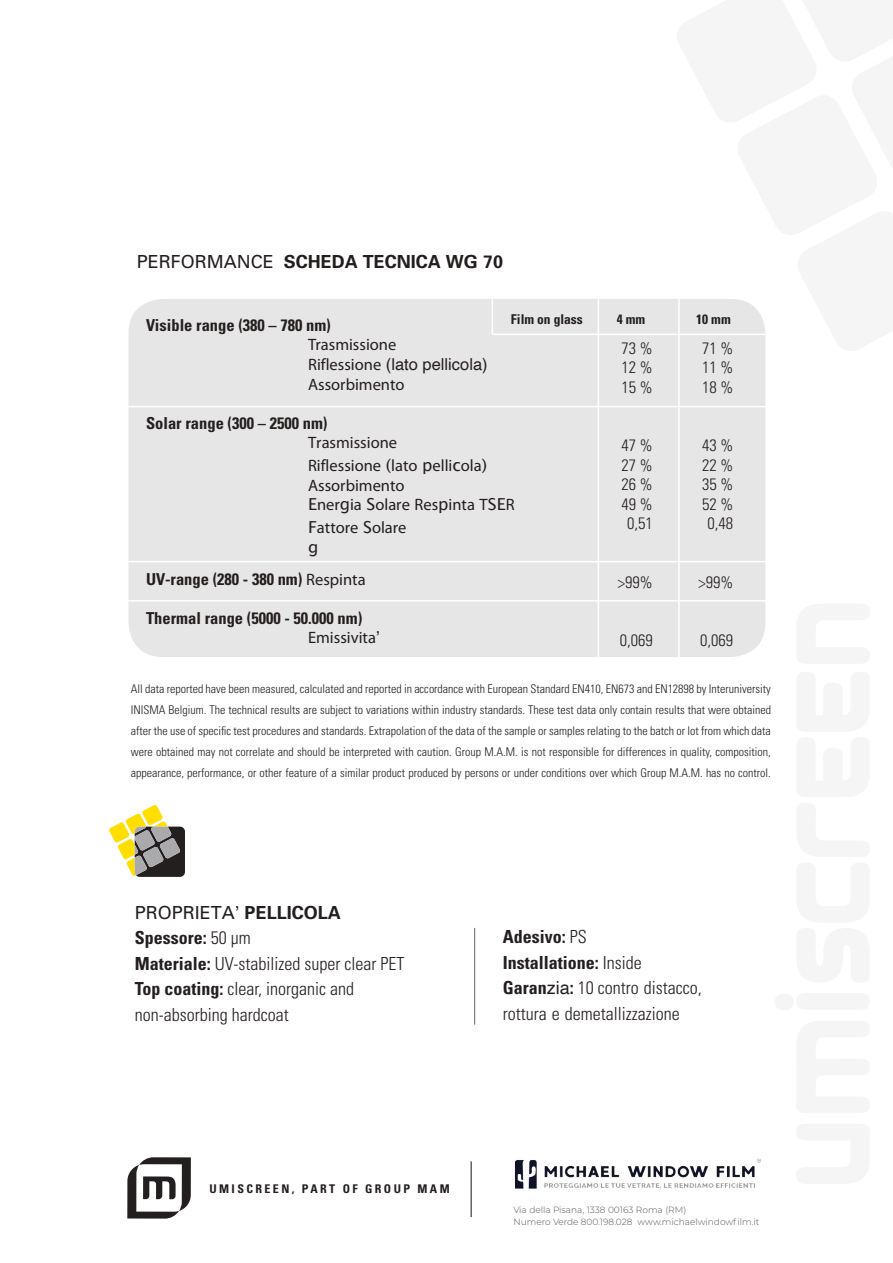
<style>
.page{position:relative;width:893px;height:1263px;background:#fff}
.page>*{position:absolute;margin:0;border:0;box-sizing:border-box;transform-origin:0 0}
.t1{font:300 condensed 18px/25.5px "Univers";color:#241e1e}
.t2{font:700 18px "Univers";color:#241e1e}
.t3{font:16.5px/22.8px "Myriad Pro";color:#241e1e}
.t4{font:300 condensed 16.5px/19.5px "Univers";color:#241f1f;text-align:justify}
.t5{font:700 condensed 16.5px "Univers";color:#241e1e}
.t6{font:700 condensed 16.5px "Univers";color:#241f1f}
.t7{font:16.5px "Helvetica";color:#241e1e}
.t8{font:16.5px "Lucida Grande";color:#241e1e}
.t9{font:700 condensed 13.5px "Univers";color:#241f1f}
.t10{font:300 condensed 12px/21px "Univers";color:#241f1f;text-align:justify}
.t11{font:700 condensed 12px "Univers";letter-spacing:.2em;color:#241f1f}
.t12{font:300 9px/12px "Montserrat";color:#555}
.s1{font-weight:400}
.s2{font-family:"Myriad Pro"}
.s3{font-family:"Lucida Grande"}
.s4{font-family:"Myriad Pro";font-weight:400;font-stretch:normal}
.s5{font-family:"Helvetica"}
.s6{font-weight:400;font-stretch:normal}
.s7{font-family:"Helvetica";font-weight:400;font-stretch:normal}
.s8{font-weight:700;font-stretch:normal}
.s9{font-weight:700}
</style>
<div class="page">
<svg style="left:127px;top:1157px;width:64px;height:61px"></svg>
<hr style="left:471px;top:1161px;width:1px;height:56px;background:#241f1f">
<hr style="left:474px;top:928px;width:1px;height:97px;background:#717072">
<svg style="left:109px;top:805px;width:76px;height:72px"></svg>
<div style="left:129px;top:299px;width:636px;height:358px;background:#e7e6e6;border-radius:34px"></div>
<hr style="left:120px;top:406px;width:662px;height:1px;background:#fff">
<hr style="left:598px;top:290px;width:1px;height:378px;background:#fff">
<hr style="left:493px;top:334px;width:287px;height:1px;background:#fff">
<hr style="left:121px;top:561px;width:662px;height:1px;background:#fff">
<hr style="left:119px;top:600px;width:663px;height:1px;background:#fff">
<hr style="left:492px;top:299px;width:1px;height:35px;background:#fff">
<hr style="left:678px;top:299px;width:2px;height:363px;background:#fff">
<img style="left:515px;top:1158px;width:246px;height:31px">
<h1 class="t2" style="left:137px;top:250px;width:368px"><span class="s1">PERFORMANCE</span> SCHEDA TECNICA WG 70</h1>
<h2 class="t6" style="left:146px;top:315px;width:186px">Visible range (380 – 780 nm)</h2>
<h2 class="t3" style="left:308px;top:333px;width:90px">Trasmissione</h2>
<h2 class="t7" style="left:308px;top:357px;width:181px"><span class="s2">Riflessione</span> (lato pellicola)</h2>
<h2 class="t3" style="left:308px;top:372px;width:98px">Assorbimento</h2>
<h2 class="t6" style="left:146px;top:412px;width:183px">Solar range (300 – 2500 nm)</h2>
<p class="t9" style="left:511px;top:311px;width:73px">Film on glass</p>
<p class="t9" style="left:696px;top:311px;width:36px">10 mm</p>
<h2 class="t4" style="left:702px;top:338px;width:33px">71 % 11 % 18 %</h2>
<p class="t9" style="left:617px;top:311px;width:30px">4 mm</p>
<h2 class="t4" style="left:622px;top:338px;width:33px">73 % 12 % 15 %</h2>
<h2 class="t3" style="left:308px;top:431px;width:181px">Trasmissione<br>Riflessione <span class="s3">(</span>lato <span class="s3">p</span>elli<span class="s3">c</span>ola<span class="s3">)</span></h2>
<h2 class="t3" style="left:308px;top:475px;width:208px;line-height:19.8px">Assorbimento<br><span class="s3">E</span>ner<span class="s3">g</span>ia <span class="s3">S</span>olare Res<span class="s3">p</span>inta T<span class="s3">SE</span>R</h2>
<h2 class="t3" style="left:308px;top:516px;width:100px"><span class="s3">F</span>attore <span class="s3">S</span>olare</h2>
<h2 class="t8" style="left:308px;top:537px;width:12px">g</h2>
<h2 class="t5" style="left:146px;top:568px;width:221px">UV-range (280 - 380 nm) <span class="s4">Respinta</span></h2>
<h2 class="t5" style="left:146px;top:607px;width:218px">Thermal range (5000 - 50.000 nm)</h2>
<h2 class="t3" style="left:308px;top:626px;width:73px">Emissivita<span class="s5">’</span></h2>
<h2 class="t4" style="left:622px;top:436px;width:33px;text-align:center">47 %<br>27 %<br>26 %<br>49 %<br>0,51</h2>
<h2 class="t4" style="left:702px;top:436px;width:33px;text-align:center">43 %<br>22 %<br>35 %<br>52 %<br>0,48</h2>
<h2 class="t4" style="left:618px;top:572px;width:36px">&gt;99%</h2>
<h2 class="t4" style="left:698px;top:572px;width:36px">&gt;99%</h2>
<h2 class="t4" style="left:620px;top:631px;width:34px">0,069</h2>
<h2 class="t4" style="left:700px;top:631px;width:34px">0,069</h2>
<p class="t10" style="left:131px;top:678px;width:642px">All data reported have been measured, calculated and reported in accordance with European Standard EN410, EN673 and EN12898 by Interuniversity INISMA Belgium. The technical results are subject to variations within industry standards. These test data only contain results that were obtained after the use of specific test procedures and standards. Extrapolation of the data of the sample or samples relating to the batch or lot from which data were obtained may not correlate and should be interpreted with caution. Group M.A.M. is not responsible for differences in quality, composition, appearance, performance, or other feature of a similar product produced by persons or under conditions over which Group M.A.M. has no control.</p>
<h1 class="t1" style="left:135px;top:900px;width:271px"><span class="s6">PROPRIETA</span><span class="s7">’</span> <span class="s8">PELLICOLA<br></span><span class="s9">Spessore:</span> 50 µm<br><span class="s9">Materiale:</span> UV-stabilized super clear PET<br><span class="s9">Top coating:</span> clear, inorganic and non-absorbing hardcoat</h1>
<h1 class="t1" style="left:503px;top:924px;width:200px"><span class="s9">Adesivo:</span> PS<br><span class="s9">Installatione:</span> Inside<br><span class="s9">Garan</span><span class="s7">zia</span><span class="s9">:</span> 10 contro distacco, rottura e demetallizzazione</h1>
<p class="t11" style="left:209px;top:1181px;width:242px">UMISCREEN, PART OF GROUP MAM</p>
<p class="t12" style="left:513px;top:1203px;width:248px">Via della Pisana, 1338 00163 Roma (RM)<br>Numero Verde 800.198.028 www.michaelwindowf ilm.it</p>
</div>
